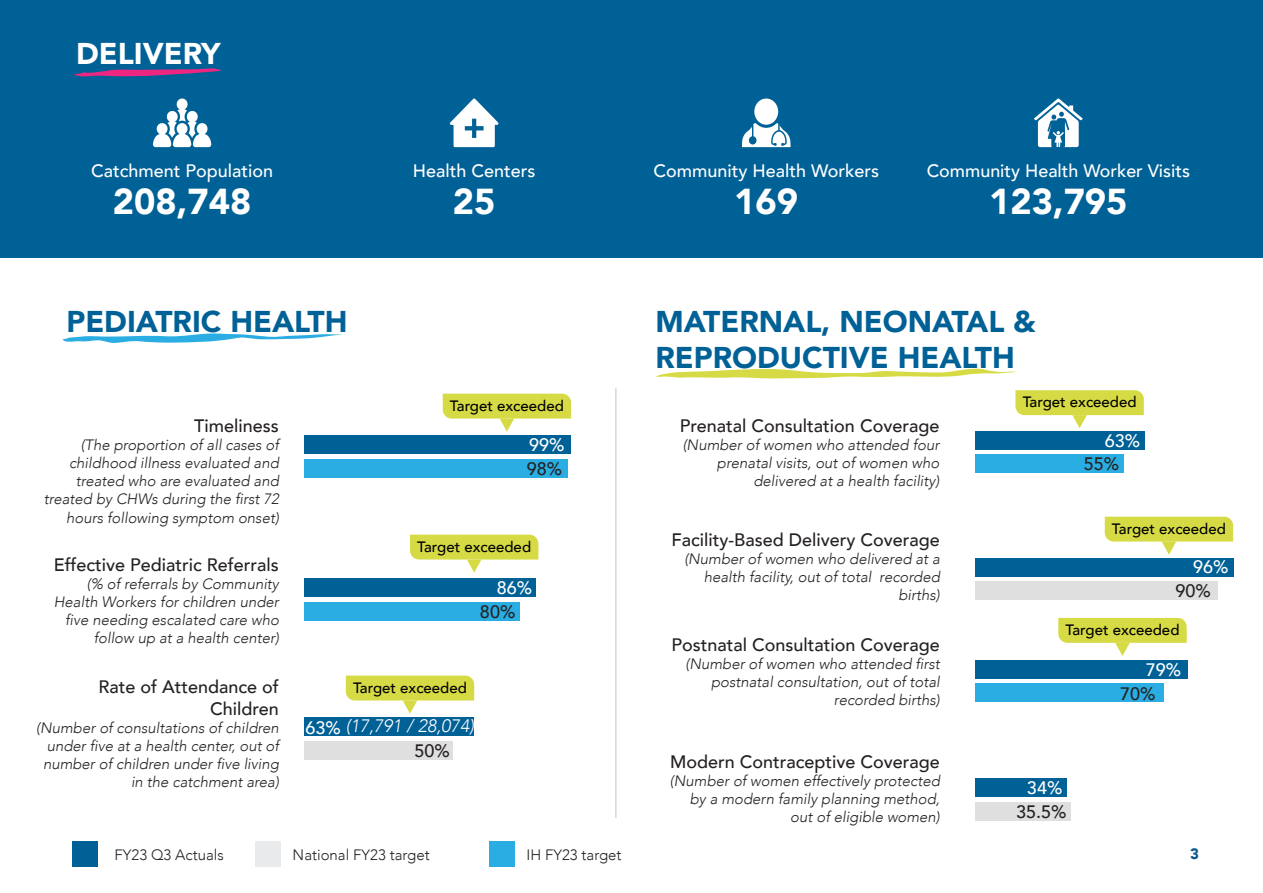
<style>
.page{position:relative;width:1263px;height:893px;background:#fff}
.page>*{position:absolute;margin:0;border:0;box-sizing:border-box;transform-origin:0 0}
.t1{font:900 36px "Avenir";color:#fff}
.t2{font:900 30px/36px "Avenir";color:#006197}
.t3{font:900 30px "Avenir";color:#fff}
.t4{font:500 18px/21.6px "Avenir";color:#252121;text-align:right}
.t5{font:500 18px "Avenir";color:#fff}
.t6{font:italic 300 18px "Avenir";color:#fff}
.t7{font:italic 300 15px/18px "Avenir";color:#252121;text-align:right}
.t8{font:500 15px "Avenir";color:#000}
.t9{font:300 15px "Avenir";color:#252121}
.t10{font:900 15px "Avenir";color:#08588d}
.s1{font-weight:500;font-style:normal}
</style>
<div class="page">
<div style="left:0;top:0;width:1263px;height:257px;background:#006197"></div>
<svg style="left:153px;top:99px;width:58px;height:48px"></svg>
<svg style="left:449px;top:98px;width:50px;height:49px"></svg>
<div style="left:754px;top:99px;width:24px;height:26px;background:#fff;border-radius:50%"></div>
<svg style="left:742px;top:123px;width:48px;height:24px"></svg>
<svg style="left:1034px;top:98px;width:49px;height:49px"></svg>
<svg style="left:74px;top:68px;width:147px;height:9px"></svg>
<div style="left:304px;top:459px;width:264px;height:18px;background:#29ade2"></div>
<div style="left:304px;top:602px;width:215px;height:19px;background:#29ade2"></div>
<div style="left:304px;top:741px;width:148px;height:18px;background:#dfdfdf"></div>
<div style="left:975px;top:454px;width:148px;height:19px;background:#29ade2"></div>
<div style="left:975px;top:581px;width:242px;height:19px;background:#dfdfdf"></div>
<div style="left:975px;top:683px;width:188px;height:19px;background:#29ade2"></div>
<div style="left:975px;top:802px;width:95px;height:19px;background:#dfdfdf"></div>
<div style="left:304px;top:435px;width:266px;height:19px;background:#006197"></div>
<div style="left:304px;top:578px;width:231px;height:19px;background:#006197"></div>
<div style="left:304px;top:717px;width:170px;height:19px;background:#006197"></div>
<div style="left:975px;top:431px;width:169px;height:18px;background:#006197"></div>
<div style="left:975px;top:558px;width:258px;height:18px;background:#006197"></div>
<div style="left:975px;top:660px;width:213px;height:19px;background:#006197"></div>
<div style="left:975px;top:778px;width:91px;height:19px;background:#006197"></div>
<svg style="left:443px;top:394px;width:128px;height:38px"></svg>
<svg style="left:410px;top:535px;width:128px;height:38px"></svg>
<svg style="left:346px;top:676px;width:128px;height:38px"></svg>
<svg style="left:1105px;top:517px;width:128px;height:38px"></svg>
<svg style="left:1015px;top:390px;width:129px;height:38px"></svg>
<svg style="left:1058px;top:618px;width:129px;height:38px"></svg>
<div style="left:72px;top:841px;width:26px;height:26px;background:#006197"></div>
<div style="left:255px;top:841px;width:26px;height:26px;background:#e9eaeb"></div>
<div style="left:489px;top:841px;width:26px;height:26px;background:#29ade2"></div>
<svg style="left:62px;top:333px;width:284px;height:10px"></svg>
<svg style="left:656px;top:368px;width:360px;height:11px"></svg>
<hr style="left:615px;top:388px;width:1px;height:430px;background:#c3c4c7">
<p class="t3" style="left:76px;top:27px;width:146px">DELIVERY</p>
<p class="t5" style="left:91px;top:155px;width:184px">Catchment Population</p>
<p class="t1" style="left:113px;top:171px;width:140px">208,748</p>
<p class="t5" style="left:413px;top:155px;width:124px">Health Centers</p>
<p class="t1" style="left:453px;top:171px;width:44px">25</p>
<p class="t5" style="left:653px;top:155px;width:227px">Community Health Workers</p>
<p class="t1" style="left:734px;top:171px;width:65px">169</p>
<p class="t5" style="left:927px;top:155px;width:265px">Community Health Worker Visits</p>
<p class="t1" style="left:989px;top:171px;width:140px">123,795</p>
<p class="t2" style="left:66px;top:303px;width:283px">PEDIATRIC HEALTH</p>
<p class="t2" style="left:655px;top:303px;width:382px">MATERNAL, NEONATAL &amp;<br>REPRODUCTIVE HEALTH</p>
<p class="t4" style="left:194px;top:414px;width:86px">Timeliness</p>
<p class="t7" style="left:44px;top:436px;width:237px">(The proportion of all cases of childhood illness evaluated and treated who are evaluated and treated by CHWs during the first 72 hours following symptom onset)</p>
<p class="t4" style="left:54px;top:553px;width:226px">Effective Pediatric Referrals</p>
<p class="t7" style="left:54px;top:575px;width:227px">(% of referrals by Community<br>Health Workers for children under five needing escalated care who follow up at a health center)</p>
<p class="t4" style="left:98px;top:675px;width:182px">Rate of Attendance of<br>Children</p>
<p class="t7" style="left:36px;top:718px;width:244px">(Number of consultations of children under five at a health center, out of number of children under five living in the catchment area)</p>
<p class="t8" style="left:450px;top:392px;width:115px">Target exceeded</p>
<p class="t5" style="left:529px;top:429px;width:37px">99%</p>
<p class="t4" style="left:527px;top:457px;width:37px">98%</p>
<p class="t8" style="left:417px;top:533px;width:115px">Target exceeded</p>
<p class="t5" style="left:497px;top:572px;width:37px">86%</p>
<p class="t4" style="left:480px;top:600px;width:37px">80%</p>
<p class="t8" style="left:353px;top:674px;width:115px">Target exceeded</p>
<p class="t6" style="left:305px;top:715px;width:170px"><span class="s1">63%</span> (17,791 / 28,074)</p>
<p class="t4" style="left:414px;top:739px;width:37px">50%</p>
<p class="t9" style="left:115px;top:846px;width:111px">FY23 Q3 Actuals</p>
<p class="t9" style="left:293px;top:846px;width:139px">National FY23 target</p>
<p class="t9" style="left:526px;top:846px;width:97px">IH FY23 target</p>
<p class="t4" style="left:680px;top:414px;width:261px">Prenatal Consultation Coverage</p>
<p class="t7" style="left:683px;top:436px;width:258px">(Number of women who attended four prenatal visits, out of women who delivered at a health facility)</p>
<p class="t4" style="left:671px;top:528px;width:270px">Facility-Based Delivery Coverage</p>
<p class="t7" style="left:684px;top:550px;width:257px">(Number of women who delivered at a health facility, out of total recorded births)</p>
<p class="t4" style="left:671px;top:633px;width:270px">Postnatal Consultation Coverage</p>
<p class="t7" style="left:685px;top:655px;width:256px">(Number of women who attended first postnatal consultation, out of total recorded births)</p>
<p class="t4" style="left:670px;top:750px;width:271px">Modern Contraceptive Coverage</p>
<p class="t7" style="left:670px;top:772px;width:271px">(Number of women effectively protected by a modern family planning method, out of eligible women)</p>
<p class="t8" style="left:1023px;top:389px;width:115px">Target exceeded</p>
<p class="t5" style="left:1105px;top:425px;width:37px">63%</p>
<p class="t4" style="left:1084px;top:452px;width:37px">55%</p>
<p class="t8" style="left:1112px;top:515px;width:115px">Target exceeded</p>
<p class="t5" style="left:1193px;top:552px;width:37px">96%</p>
<p class="t4" style="left:1175px;top:579px;width:37px">90%</p>
<p class="t8" style="left:1065px;top:617px;width:115px">Target exceeded</p>
<p class="t5" style="left:1146px;top:654px;width:37px">79%</p>
<p class="t5" style="left:1027px;top:772px;width:37px">34%</p>
<p class="t4" style="left:1016px;top:800px;width:52px">35.5%</p>
<p class="t4" style="left:1120px;top:681px;width:37px">70%</p>
<p class="t10" style="left:1190px;top:841px;width:10px">3</p>
</div>
